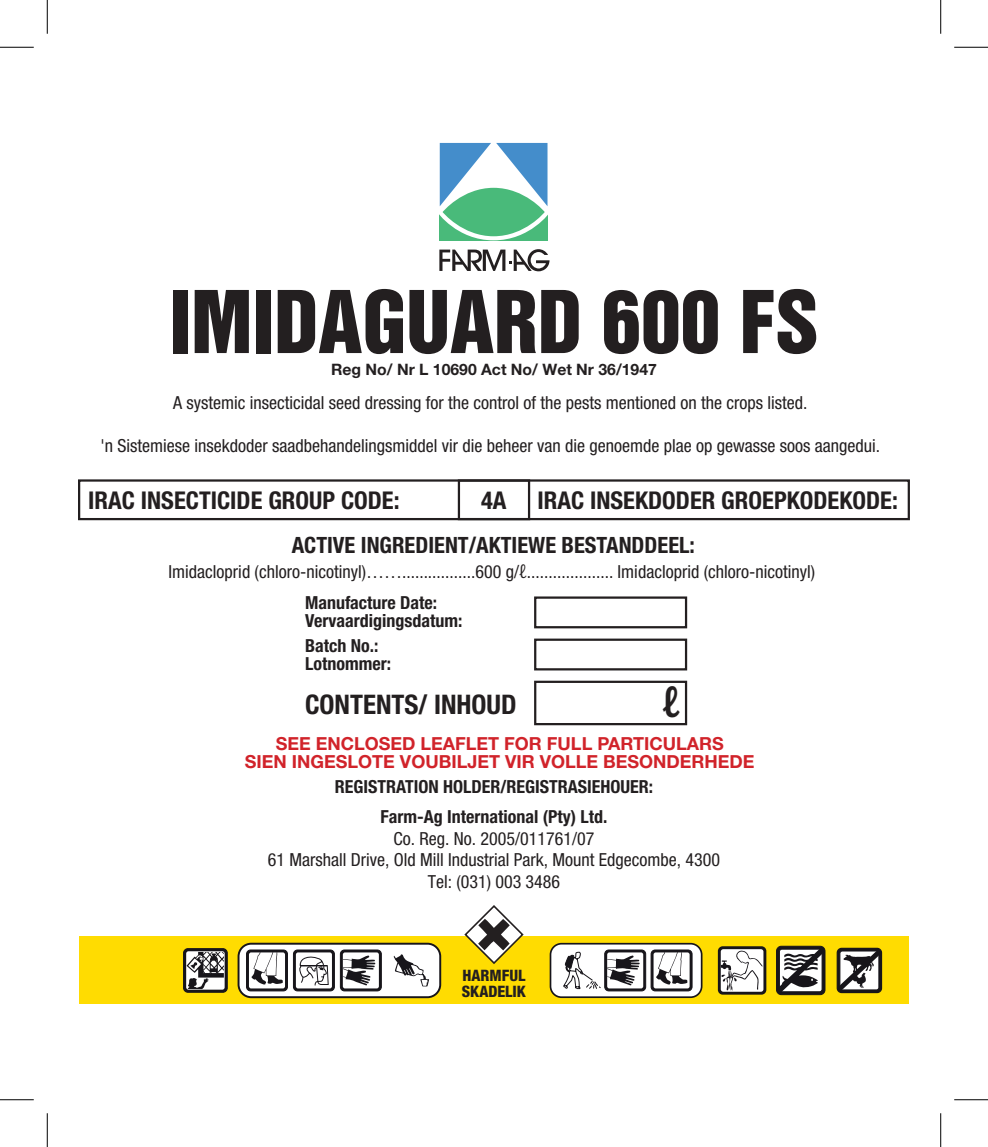
<style>
.page{position:relative;width:988px;height:1147px;background:#fff}
.page>*{position:absolute;margin:0;border:0;box-sizing:border-box;transform-origin:0 0}
.t1{font:78.98px "Helvetica Inserat LT Std";color:#231f20}
.t2{font:700 condensed 40.5px "Helvetica Neue LT Std";color:#231f20}
.t3{font:700 condensed 27px "Helvetica Neue LT Std";color:#231f20}
.t4{font:700 condensed 24.53px "Helvetica Neue LT Std";color:#231f20}
.t5{font:700 condensed 22.5px "Helvetica Neue LT Std";color:#231f20}
.t6{font:condensed 18px/21.6px "Helvetica Neue LT Std";color:#231f20;text-align:center}
.t7{font:700 condensed 18px/18px "Helvetica Neue LT Std";color:#231f20}
.t8{font:700 18px/18px "Helvetica Neue LT Std";color:#d1232a;text-align:center}
.t9{font:700 15.75px "Helvetica Neue LT Std";color:#231f20}
.t10{font:800 condensed 15.75px/15.8px "Helvetica Neue LT Std";color:#231f20}
</style>
<div class="page">
<div style="left:534px;top:681px;width:153px;height:44px;border:2px solid #231f20"></div>
<div style="left:534px;top:596px;width:153px;height:32px;border:2px solid #231f20"></div>
<div style="left:534px;top:639px;width:153px;height:31px;border:2px solid #231f20"></div>
<svg style="left:440px;top:143px;width:107px;height:63px"></svg>
<div style="left:442px;top:188px;width:102px;height:48px;background:#49ba7a;border-radius:50%"></div>
<svg style="left:440px;top:212px;width:107px;height:28px"></svg>
<svg style="left:439px;top:249px;width:110px;height:22px"></svg>
<div style="left:78px;top:479px;width:831px;height:41px;border:2px solid #231f20"></div>
<div style="left:458px;top:479px;width:72px;height:41px;border:2px solid #231f20"></div>
<div style="left:79px;top:936px;width:829px;height:67px;background:#ffdc01"></div>
<div style="left:238px;top:944px;width:202px;height:53px;background:#fff;border-radius:13px"></div>
<div style="left:237px;top:943px;width:204px;height:55px;border:2px solid #17151a;border-radius:13px"></div>
<div style="left:183px;top:949px;width:44px;height:43px;background:#17151a;border-radius:4px"></div>
<div style="left:183px;top:948px;width:45px;height:45px;border:1px solid #17151a;border-radius:4px"></div>
<svg style="left:186px;top:951px;width:39px;height:39px"></svg>
<svg style="left:186px;top:952px;width:38px;height:37px"></svg>
<svg style="left:340px;top:950px;width:41px;height:41px"></svg>
<div style="left:340px;top:950px;width:41px;height:41px;border:1px solid #17151a;border-radius:4px"></div>
<div style="left:343px;top:952px;width:36px;height:36px;background:#fff;border-radius:2px"></div>
<svg style="left:343px;top:955px;width:32px;height:30px"></svg>
<svg style="left:393px;top:954px;width:36px;height:33px"></svg>
<svg style="left:246px;top:950px;width:41px;height:41px"></svg>
<div style="left:246px;top:950px;width:42px;height:41px;border:1px solid #17151a;border-radius:4px"></div>
<div style="left:249px;top:952px;width:36px;height:36px;background:#fff;border-radius:2px"></div>
<svg style="left:251px;top:952px;width:32px;height:32px"></svg>
<div style="left:550px;top:944px;width:151px;height:53px;background:#fff;border-radius:11px"></div>
<div style="left:549px;top:943px;width:153px;height:55px;border:2px solid #17151a;border-radius:11px"></div>
<svg style="left:604px;top:950px;width:41px;height:41px"></svg>
<div style="left:604px;top:950px;width:42px;height:41px;border:1px solid #17151a;border-radius:4px"></div>
<div style="left:607px;top:952px;width:36px;height:36px;background:#fff;border-radius:2px"></div>
<svg style="left:607px;top:955px;width:32px;height:30px"></svg>
<svg style="left:651px;top:950px;width:41px;height:41px"></svg>
<div style="left:650px;top:950px;width:42px;height:41px;border:1px solid #17151a;border-radius:4px"></div>
<div style="left:653px;top:952px;width:36px;height:36px;background:#fff;border-radius:2px"></div>
<svg style="left:656px;top:952px;width:31px;height:32px"></svg>
<svg style="left:293px;top:950px;width:41px;height:41px"></svg>
<div style="left:293px;top:950px;width:42px;height:41px;border:1px solid #17151a;border-radius:4px"></div>
<div style="left:296px;top:952px;width:36px;height:36px;background:#fff;border-radius:2px"></div>
<svg style="left:298px;top:956px;width:31px;height:43px"></svg>
<div style="left:776px;top:946px;width:49px;height:49px;border:1px solid #17151a;border-radius:5px"></div>
<svg style="left:777px;top:948px;width:47px;height:45px;background:#807f82"></svg>
<div style="left:717px;top:946px;width:49px;height:49px;background:#17151a;border-radius:5px"></div>
<svg style="left:720px;top:949px;width:43px;height:43px"></svg>
<svg style="left:720px;top:950px;width:42px;height:41px;background:#dbdadb"></svg>
<div style="left:836px;top:948px;width:46px;height:45px;border:1px solid #17151a;border-radius:4px"></div>
<svg style="left:837px;top:950px;width:43px;height:41px;background:#8c8b8e"></svg>
<svg style="left:464px;top:905px;width:60px;height:59px"></svg>
<svg style="left:563px;top:951px;width:38px;height:39px"></svg>
<hr style="left:0;top:47px;width:34px;height:1px;background:#000">
<hr style="left:954px;top:47px;width:33px;height:1px;background:#000">
<hr style="left:0;top:1099px;width:34px;height:1px;background:#000">
<hr style="left:954px;top:1099px;width:33px;height:1px;background:#000">
<hr style="left:47px;top:0;width:1px;height:34px;background:#000">
<hr style="left:47px;top:1113px;width:1px;height:34px;background:#000">
<hr style="left:940px;top:0;width:1px;height:34px;background:#000">
<hr style="left:940px;top:1113px;width:1px;height:34px;background:#000">
<h1 class="t1" style="left:169px;top:275px;width:651px">IMIDAGUARD 600 FS</h1>
<p class="t9" style="left:331px;top:359px;width:327px">Reg No/ Nr L 10690 Act No/ Wet Nr 36/1947</p>
<p class="t6" style="left:173px;top:391px;width:635px">A systemic insecticidal seed dressing for the control of the pests mentioned on the crops listed.</p>
<p class="t6" style="left:101px;top:434px;width:781px">'n Sistemiese insekdoder saadbehandelingsmiddel vir die beheer van die genoemde plae op gewasse soos aangedui.</p>
<h3 class="t4" style="left:88px;top:485px;width:313px">IRAC INSECTICIDE GROUP CODE:</h3>
<h3 class="t4" style="left:481px;top:485px;width:27px">4A</h3>
<h3 class="t4" style="left:537px;top:485px;width:362px">IRAC INSEKDODER GROEPKODEKODE:</h3>
<p class="t5" style="left:292px;top:531px;width:405px">ACTIVE INGREDIENT/AKTIEWE BESTANDDEEL:</p>
<p class="t6" style="left:169px;top:560px;width:648px">Imidacloprid (chloro-nicotinyl)…….................600 g/ℓ.................... Imidacloprid (chloro-nicotinyl)</p>
<p class="t7" style="left:305px;top:594px;width:159px">Manufacture Date:<br>Vervaardigingsdatum:</p>
<p class="t7" style="left:305px;top:636px;width:87px">Batch No.:<br>Lotnommer:</p>
<h3 class="t3" style="left:305px;top:688px;width:213px">CONTENTS/ INHOUD</h3>
<h2 class="t2" style="left:662px;top:678px;width:20px">ℓ</h2>
<p class="t8" style="left:245px;top:734px;width:511px">SEE ENCLOSED LEAFLET FOR FULL PARTICULARS<br>SIEN INGESLOTE VOUBILJET VIR VOLLE BESONDERHEDE</p>
<p class="t7" style="left:335px;top:771px;width:320px;line-height:30.4px;text-align:center">REGISTRATION HOLDER/REGISTRASIEHOUER:<br>Farm-Ag International (Pty) Ltd.</p>
<p class="t6" style="left:268px;top:827px;width:453px">Co. Reg. No. 2005/011761/07<br>61 Marshall Drive, Old Mill Industrial Park, Mount Edgecombe, 4300<br>Tel: (031) 003 3486</p>
<p class="t10" style="left:462px;top:967px;width:66px">HARMFUL<br>SKADELIK</p>
</div>
